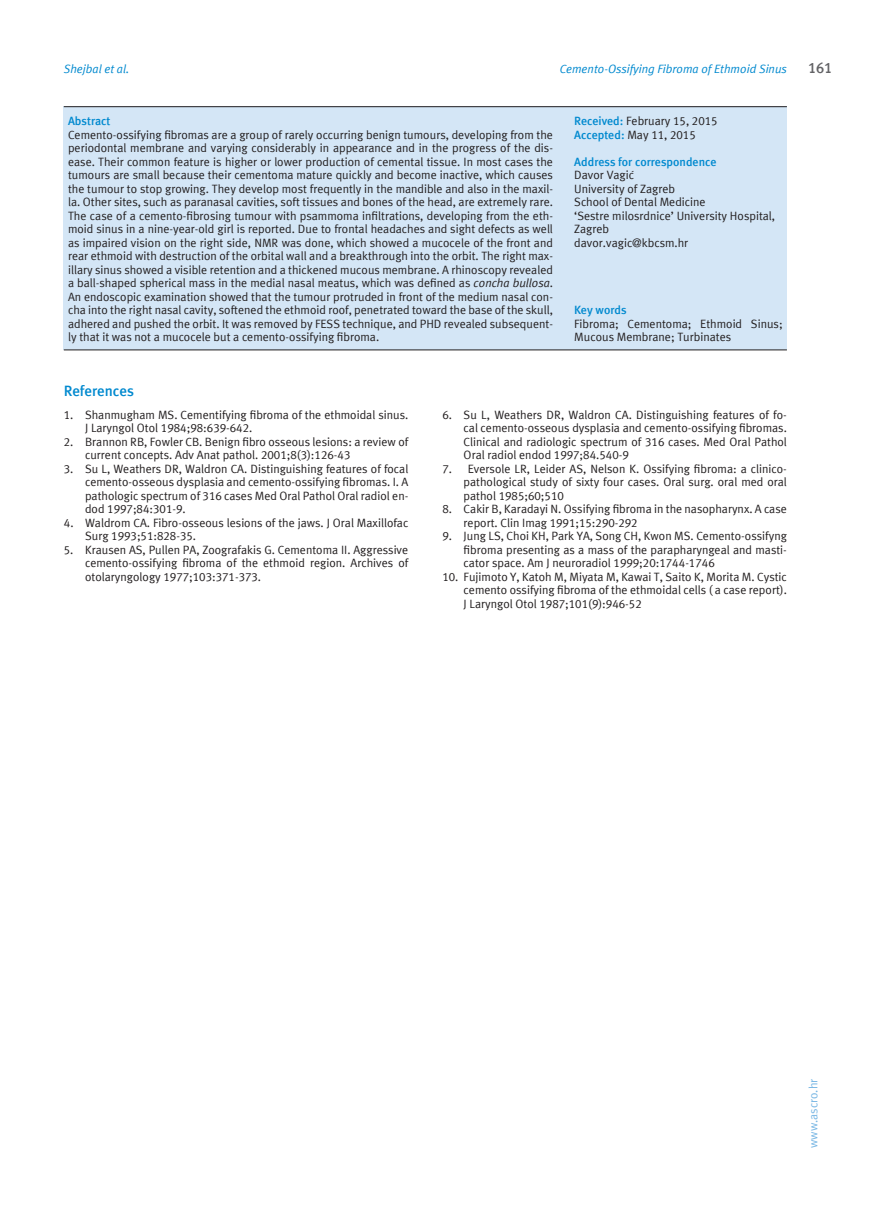
<style>
.page{position:relative;width:872px;height:1212px;background:#fff}
.page>*{position:absolute;margin:0;border:0;box-sizing:border-box;transform-origin:0 0}
.t1{font:700 15px "Meta ASC";color:#0089cf}
.t2{font:700 15px "Meta ASC";color:#636366}
.t3{font:12px/13.5px "Meta ASC";color:#231f20}
.t4{font:italic 12px "Meta ASC";color:#0089cf}
.t5{font:700 12px "Meta ASC";color:#0089cf}
.t6{font:12px "Meta ASC";color:#77b6e4}
.s1{font-style:italic}
.s2{font-weight:700;color:#0089cf}
</style>
<div class="page">
<div style="left:64px;top:107px;width:723px;height:243px;background:#d4e6f6"></div>
<hr style="left:64px;top:106px;width:723px;height:1px;background:#231f20">
<hr style="left:64px;top:349px;width:723px;height:1px;background:#231f20">
<p class="t4" style="left:64px;top:62px;width:67px">Shejbal et al.</p>
<p class="t4" style="left:559px;top:62px;width:229px">Cemento-Ossifying Fibroma of Ethmoid Sinus</p>
<p class="t2" style="left:808px;top:59px;width:26px">161</p>
<p class="t5" style="left:68px;top:114px;width:44px">Abstract</p>
<p class="t3" style="left:68px;top:127px;width:486px;text-align:justify">Cemento-ossifying fibromas are a group of rarely occurring benign tumours, developing from the periodontal membrane and varying considerably in appearance and in the progress of the dis&shy;ease. Their common feature is higher or lower production of cemental tissue. In most cases the tumours are small because their cementoma mature quickly and become inactive, which causes the tumour to stop growing. They develop most frequently in the mandible and also in the maxil&shy;la. Other sites, such as paranasal cavities, soft tissues and bones of the head, are extremely rare.<br>The case of a cemento-fibrosing tumour with psammoma infiltrations, developing from the eth&shy;moid sinus in a nine-year-old girl is reported. Due to frontal headaches and sight defects as well as impaired vision on the right side, NMR was done, which showed a mucocele of the front and rear ethmoid with destruction of the orbital wall and a breakthrough into the orbit. The right max&shy;illary sinus showed a visible retention and a thickened mucous membrane. A rhinoscopy revealed a ball-shaped spherical mass in the medial nasal meatus, which was defined as <span class="s1">concha bullosa</span>.<br>An endoscopic examination showed that the tumour protruded in front of the medium nasal con&shy;cha into the right nasal cavity, softened the ethmoid roof, penetrated toward the base of the skull, adhered and pushed the orbit. It was removed by FESS technique, and PHD revealed subsequent&shy;ly that it was not a mucocele but a cemento-ossifying fibroma.</p>
<p class="t3" style="left:574px;top:114px;width:145px"><span class="s2">Received:</span> February 15, 2015<br><span class="s2">Accepted:</span> May 11, 2015</p>
<p class="t5" style="left:574px;top:154px;width:144px">Address for correspondence</p>
<p class="t3" style="left:574px;top:168px;width:202px">Davor Vagić<br>University of Zagreb<br>School of Dental Medicine<br>‘Sestre milosrdnice’ University Hospital,<br>Zagreb<br>davor.vagic@kbcsm.hr</p>
<p class="t5" style="left:574px;top:303px;width:54px">Key words</p>
<p class="t3" style="left:574px;top:316px;width:210px">Fibroma; Cementoma; Ethmoid Sinus;<br>Mucous Membrane; Turbinates</p>
<p class="t1" style="left:64px;top:382px;width:72px">References</p>
<p class="t3" style="left:85px;top:407px;width:325px;text-indent:-21px">1. Shanmugham MS. Cementifying fibroma of the ethmoidal sinus.<br>J Laryngol Otol 1984;98:639-642.</p>
<p class="t3" style="left:85px;top:434px;width:325px;text-indent:-21px">2. Brannon RB, Fowler CB. Benign fibro osseous lesions: a review of current concepts. Adv Anat pathol. 2001;8(3):126-43</p>
<p class="t3" style="left:85px;top:461px;width:325px;text-align:justify;text-indent:-21px">3. Su L, Weathers DR, Waldron CA. Distinguishing features of focal cemento-osseous dysplasia and cemento-ossifying fibromas. I. A pathologic spectrum of 316 cases Med Oral Pathol Oral radiol en&shy;dod 1997;84:301-9.</p>
<p class="t3" style="left:85px;top:515px;width:325px;text-indent:-21px">4. Waldrom CA. Fibro-osseous lesions of the jaws. J Oral Maxillofac<br>Surg 1993;51:828-35.</p>
<p class="t3" style="left:85px;top:542px;width:325px;text-align:justify;text-indent:-21px">5. Krausen AS, Pullen PA, Zoografakis G. Cementoma II. Aggressive cemento-ossifying fibroma of the ethmoid region. Archives of otolaryngology 1977;103:371-373.</p>
<p class="t3" style="left:463px;top:407px;width:325px;text-align:justify;text-indent:-21px">6. Su L, Weathers DR, Waldron CA. Distinguishing features of fo&shy;cal cemento-osseous dysplasia and cemento-ossifying fibromas.<br>Clinical and radiologic spectrum of 316 cases. Med Oral Pathol Oral radiol endod 1997;84.540-9</p>
<p class="t3" style="left:463px;top:461px;width:325px;text-align:justify;text-indent:-21px">7. Eversole LR, Leider AS, Nelson K. Ossifying fibroma: a clinico&shy;pathological study of sixty four cases. Oral surg. oral med oral pathol 1985;60;510</p>
<p class="t3" style="left:463px;top:502px;width:325px;text-indent:-21px">8. Cakir B, Karadayi N. Ossifying fibroma in the nasopharynx. A case report. Clin Imag 1991;15:290-292</p>
<p class="t3" style="left:463px;top:529px;width:325px;text-align:justify;text-indent:-21px">9. Jung LS, Choi KH, Park YA, Song CH, Kwon MS. Cemento-ossifyng fibroma presenting as a mass of the parapharyngeal and masti&shy;cator space. Am J neuroradiol 1999;20:1744-1746</p>
<p class="t3" style="left:463px;top:569px;width:325px;text-align:justify;text-indent:-21px">10. Fujimoto Y, Katoh M, Miyata M, Kawai T, Saito K, Morita M. Cystic cemento ossifying fibroma of the ethmoidal cells ( a case report).<br>J Laryngol Otol 1987;101(9):946-52</p>
<p class="t6" style="left:806px;top:1148px;width:71px;rotate:-90deg">www.ascro.hr</p>
</div>
